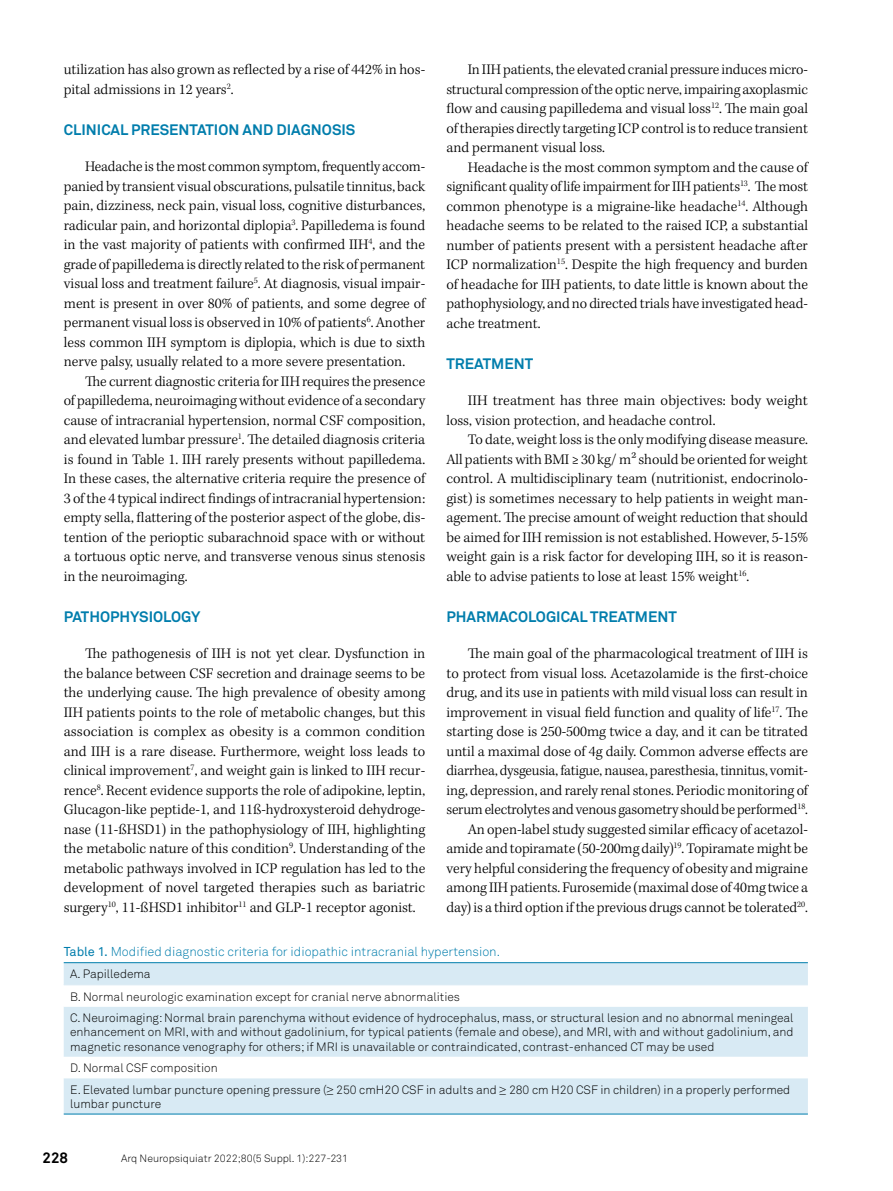
<style>
.page{position:relative;width:893px;height:1191px;background:#fff}
.page>*{position:absolute;margin:0;border:0;box-sizing:border-box;transform-origin:0 0}
.t1{font:300 15px/19.5px "Kepler Std";color:#000;text-align:justify}
.t2{font:700 15px "Akkurat Pro";color:#007dac}
.t3{font:700 15px "Akkurat Pro";color:#000}
.t4{font:12.75px "Akkurat Light Pro";color:#007dac}
.t5{font:12px/21.8px "Akkurat Light Pro";color:#000}
.t6{font:10.5px "Akkurat Light Pro";color:#000}
.s1{font-family:"Akkurat Pro"}
.s2{font-family:"Times New Roman"}
</style>
<div class="page">
<div style="left:64px;top:963px;width:744px;height:150px;background:#d8eaf4"></div>
<svg style="left:64px;top:985px;width:744px;height:93px;fill:#d8eaf4"></svg>
<hr style="left:64px;top:1113px;width:744px;height:1px;background:#007dac">
<hr style="left:64px;top:984px;width:744px;height:1px;background:#d8eaf4">
<hr style="left:64px;top:962px;width:744px;height:1px;background:#007dac">
<p class="t1" style="left:64px;top:60px;width:363px">utilization has also grown as reflected by a rise of 442% in hos&shy;pital admissions in 12 years<sup>2</sup>.</p>
<p class="t2" style="left:64px;top:120px;width:293px">CLINICAL PRESENTATION AND DIAGNOSIS</p>
<p class="t1" style="left:64px;top:157px;width:363px;text-indent:21px">Headache is the most common symptom, frequently accom&shy;panied by transient visual obscurations, pulsatile tinnitus, back pain, dizziness, neck pain, visual loss, cognitive disturbances, radicular pain, and horizontal diplopia<sup>3</sup>. Papilledema is found in the vast majority of patients with confirmed IIH<sup>4</sup>, and the grade of papilledema is directly related to the risk of permanent visual loss and treatment failure<sup>5</sup>. At diagnosis, visual impair&shy;ment is present in over 80% of patients, and some degree of permanent visual loss is observed in 10% of patients<sup>6</sup>. Another less common IIH symptom is diplopia, which is due to sixth nerve palsy, usually related to a more severe presentation.</p>
<p class="t1" style="left:64px;top:372px;width:363px;text-indent:21px">The current diagnostic criteria for IIH requires the presence of papilledema, neuroimaging without evidence of a secondary cause of intracranial hypertension, normal CSF composition, and elevated lumbar pressure<sup>1</sup>. The detailed diagnosis criteria is found in Table 1. IIH rarely presents without papilledema.<br>In these cases, the alternative criteria require the presence of 3 of the 4 typical indirect findings of intracranial hypertension: empty sella, flattering of the posterior aspect of the globe, dis&shy;tention of the perioptic subarachnoid space with or without a tortuous optic nerve, and transverse venous sinus stenosis in the neuroimaging.</p>
<p class="t2" style="left:64px;top:607px;width:138px">PATHOPHYSIOLOGY</p>
<p class="t1" style="left:64px;top:644px;width:363px;text-indent:21px">The pathogenesis of IIH is not yet clear. Dysfunction in the balance between CSF secretion and drainage seems to be the underlying cause. The high prevalence of obesity among IIH patients points to the role of metabolic changes, but this association is complex as obesity is a common condition and IIH is a rare disease. Furthermore, weight loss leads to clinical improvement<sup>7</sup>, and weight gain is linked to IIH recur&shy;rence<sup>8</sup>. Recent evidence supports the role of adipokine, leptin, Glucagon-like peptide-1, and 11ß-hydroxysteroid dehydroge&shy;nase (11-ßHSD1) in the pathophysiology of IIH, highlighting the metabolic nature of this condition<sup>9</sup>. Understanding of the metabolic pathways involved in ICP regulation has led to the development of novel targeted therapies such as bariatric surgery<sup>10</sup>, 11-ßHSD1 inhibitor<sup>11</sup> and GLP-1 receptor agonist.</p>
<p class="t1" style="left:446px;top:60px;width:363px;text-indent:21px">In IIH patients, the elevated cranial pressure induces micro&shy;structural compression of the optic nerve, impairing axoplasmic flow and causing papilledema and visual loss<sup>12</sup>. The main goal of therapies directly targeting ICP control is to reduce transient and permanent visual loss.</p>
<p class="t1" style="left:446px;top:158px;width:363px;text-indent:21px">Headache is the most common symptom and the cause of significant quality of life impairment for IIH patients<sup>13</sup>. The most common phenotype is a migraine-like headache<sup>14</sup>. Although headache seems to be related to the raised ICP, a substantial number of patients present with a persistent headache after ICP normalization<sup>15</sup>. Despite the high frequency and burden of headache for IIH patients, to date little is known about the pathophysiology, and no directed trials have investigated head&shy;ache treatment.</p>
<p class="t2" style="left:446px;top:354px;width:88px">TREATMENT</p>
<p class="t1" style="left:446px;top:391px;width:363px;text-indent:21px">IIH treatment has three main objectives: body weight loss, vision protection, and headache control.</p>
<p class="t1" style="left:446px;top:430px;width:363px;text-indent:21px">To date, weight loss is the only modifying disease measure.<br>All patients with BMI ≥ 30 kg/ m² should be oriented for weight control. A multidisciplinary team (nutritionist, endocrinolo&shy;gist) is sometimes necessary to help patients in weight man&shy;agement. The precise amount of weight reduction that should be aimed for IIH remission is not established. However, 5-15% weight gain is a risk factor for developing IIH, so it is reason&shy;able to advise patients to lose at least 15% weight<sup>16</sup>.</p>
<p class="t2" style="left:446px;top:607px;width:232px">PHARMACOLOGICAL TREATMENT</p>
<p class="t1" style="left:446px;top:644px;width:363px;text-align:right">The main goal of the pharmacological treatment of IIH is<br>to protect from visual loss. Acetazolamide is the first-choice drug, and its use in patients with mild visual loss can result in improvement in visual field function and quality of life<sup>17</sup>. The starting dose is 250-500mg twice a day, and it can be titrated until a maximal dose of 4g daily. Common adverse effects are diarrhea, dysgeusia, fatigue, nausea, paresthesia, tinnitus, vomit&shy;ing, depression, and rarely renal stones. Periodic monitoring of serum electrolytes and venous gasometry should be performed<sup>18</sup>.<br>An open-label study suggested similar efficacy of acetazol&shy;amide and topiramate (50-200mg daily)<sup>19</sup>. Topiramate might be very helpful considering the frequency of obesity and migraine among IIH patients. Furosemide (maximal dose of 40mg twice a day) is a third option if the previous drugs cannot be tolerated<sup>20</sup>.</p>
<p class="t4" style="left:64px;top:944px;width:438px"><span class="s1">Table 1.</span> Modified diagnostic criteria for idiopathic intracranial hypertension.</p>
<p class="t5" style="left:70px;top:963px;width:725px">A. Papilledema<br>B. Normal neurologic examination except for cranial nerve abnormalities<br>C. Neuroimaging: Normal brain parenchyma without evidence of hydrocephalus, mass, or structural lesion and no abnormal meningeal</p>
<p class="t5" style="left:70px;top:1025px;width:725px;line-height:14.4px">enhancement on MRI, with and without gadolinium, for typical patients (female and obese), and MRI, with and without gadolinium, and magnetic resonance venography for others; if MRI is unavailable or contraindicated, contrast-enhanced CT may be used</p>
<p class="t5" style="left:70px;top:1057px;width:722px">D. Normal CSF composition<br>E. Elevated lumbar puncture opening pressure (<span class="s2">≥</span> 250 cmH2O CSF in adults and <span class="s2">≥</span> 280 cm H20 CSF in children) in a properly performed</p>
<p class="t5" style="left:70px;top:1093px;width:93px">lumbar puncture</p>
<p class="t3" style="left:43px;top:1148px;width:27px">228</p>
<p class="t6" style="left:121px;top:1151px;width:229px">Arq Neuropsiquiatr 2022;80(5 Suppl. 1):227-231</p>
</div>
